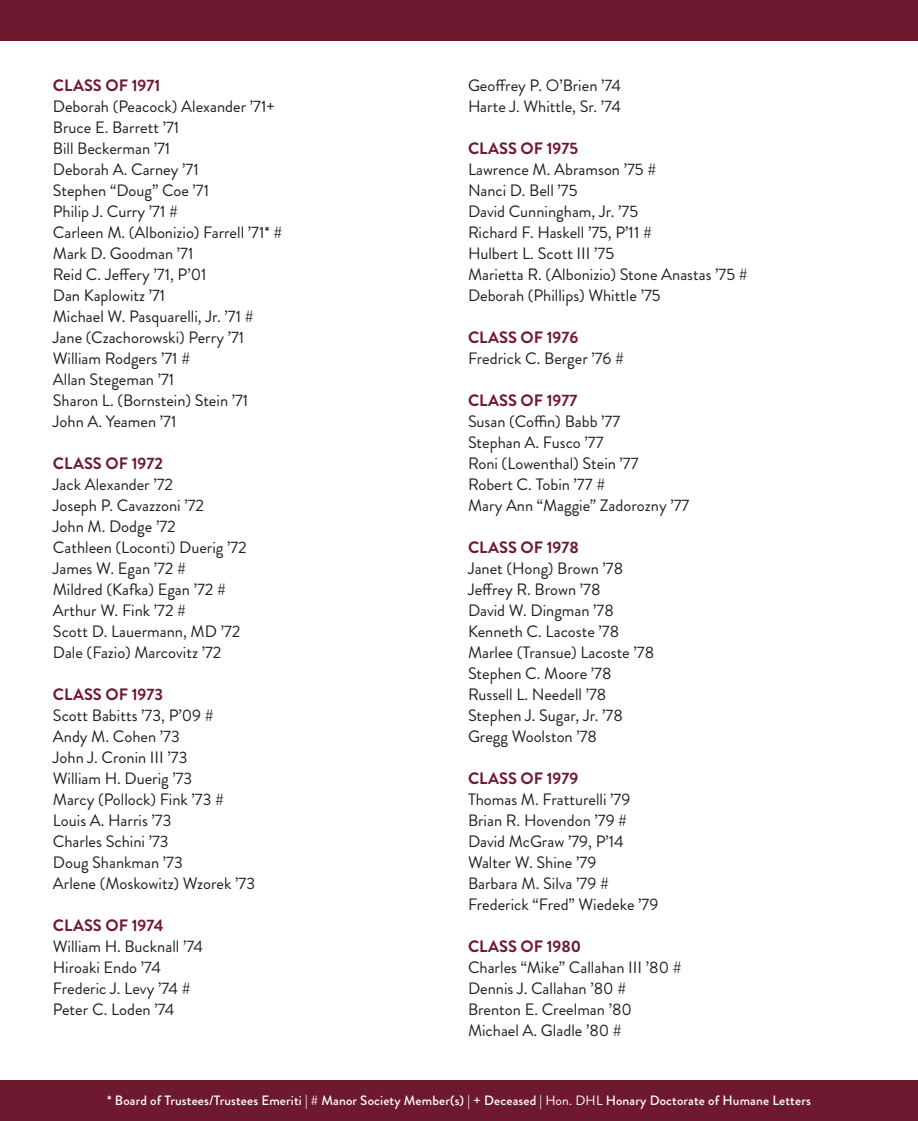
<style>
.page{position:relative;width:918px;height:1121px;background:#fff}
.page>*{position:absolute;margin:0;border:0;box-sizing:border-box;transform-origin:0 0}
.t1{font:16.5px "Brandon Grotesque";color:#231f20}
.t2{font:700 16.5px "Brandon Grotesque";color:#6f1931}
.t3{font:500 13.5px "Brandon Grotesque";letter-spacing:.01em;color:#fff}
.s1{font-weight:400}
</style>
<div class="page">
<div style="left:0;top:1080px;width:918px;height:40px;background:#6f1931"></div>
<div style="left:0;top:0;width:918px;height:40px;background:#6f1931"></div>
<p class="t2" style="left:53px;top:73px;width:109px">CLASS OF 1971</p>
<p class="t1" style="left:53px;top:95px;width:223px">Deborah (Peacock) Alexander ’71+</p>
<p class="t1" style="left:53px;top:116px;width:128px">Bruce E. Barrett ’71</p>
<p class="t1" style="left:53px;top:137px;width:119px">Bill Beckerman ’71</p>
<p class="t1" style="left:53px;top:158px;width:147px">Deborah A. Carney ’71</p>
<p class="t1" style="left:53px;top:179px;width:158px">Stephen “Doug” Coe ’71</p>
<p class="t1" style="left:53px;top:200px;width:127px">Philip J. Curry ’71 #</p>
<p class="t1" style="left:53px;top:221px;width:231px">Carleen M. (Albonizio) Farrell ’71* #</p>
<p class="t1" style="left:53px;top:242px;width:142px">Mark D. Goodman ’71</p>
<p class="t1" style="left:53px;top:263px;width:155px">Reid C. Jeffery ’71, P’01</p>
<p class="t1" style="left:53px;top:284px;width:114px">Dan Kaplowitz ’71</p>
<p class="t1" style="left:53px;top:305px;width:202px">Michael W. Pasquarelli, Jr. ’71 #</p>
<p class="t1" style="left:53px;top:326px;width:193px">Jane (Czachorowski) Perry ’71</p>
<p class="t1" style="left:53px;top:347px;width:139px">William Rodgers ’71 #</p>
<p class="t1" style="left:53px;top:368px;width:123px">Allan Stegeman ’71</p>
<p class="t1" style="left:53px;top:389px;width:197px">Sharon L. (Bornstein) Stein ’71</p>
<p class="t1" style="left:53px;top:410px;width:125px">John A. Yeamen ’71</p>
<p class="t2" style="left:53px;top:451px;width:112px">CLASS OF 1972</p>
<p class="t1" style="left:53px;top:473px;width:122px">Jack Alexander ’72</p>
<p class="t1" style="left:53px;top:494px;width:153px">Joseph P. Cavazzoni ’72</p>
<p class="t1" style="left:53px;top:515px;width:124px">John M. Dodge ’72</p>
<p class="t1" style="left:53px;top:536px;width:195px">Cathleen (Loconti) Duerig ’72</p>
<p class="t1" style="left:53px;top:557px;width:135px">James W. Egan ’72 #</p>
<p class="t1" style="left:53px;top:578px;width:175px">Mildred (Kafka) Egan ’72 #</p>
<p class="t1" style="left:53px;top:599px;width:135px">Arthur W. Fink ’72 #</p>
<p class="t1" style="left:53px;top:620px;width:189px">Scott D. Lauermann, MD ’72</p>
<p class="t1" style="left:53px;top:641px;width:170px">Dale (Fazio) Marcovitz ’72</p>
<p class="t2" style="left:53px;top:682px;width:112px">CLASS OF 1973</p>
<p class="t1" style="left:53px;top:704px;width:162px">Scott Babitts ’73, P’09 #</p>
<p class="t1" style="left:53px;top:725px;width:128px">Andy M. Cohen ’73</p>
<p class="t1" style="left:53px;top:746px;width:136px">John J. Cronin III ’73</p>
<p class="t1" style="left:53px;top:767px;width:141px">William H. Duerig ’73</p>
<p class="t1" style="left:53px;top:788px;width:173px">Marcy (Pollock) Fink ’73 #</p>
<p class="t1" style="left:53px;top:809px;width:120px">Louis A. Harris ’73</p>
<p class="t1" style="left:53px;top:830px;width:117px">Charles Schini ’73</p>
<p class="t1" style="left:53px;top:851px;width:131px">Doug Shankman ’73</p>
<p class="t1" style="left:53px;top:872px;width:204px">Arlene (Moskowitz) Wzorek ’73</p>
<p class="t2" style="left:53px;top:913px;width:112px">CLASS OF 1974</p>
<p class="t1" style="left:53px;top:935px;width:152px">William H. Bucknall ’74</p>
<p class="t1" style="left:53px;top:956px;width:110px">Hiroaki Endo ’74</p>
<p class="t1" style="left:53px;top:977px;width:139px">Frederic J. Levy ’74 #</p>
<p class="t1" style="left:53px;top:998px;width:123px">Peter C. Loden ’74</p>
<p class="t1" style="left:468px;top:74px;width:155px">Geoffrey P. O’Brien ’74</p>
<p class="t1" style="left:468px;top:95px;width:155px">Harte J. Whittle, Sr. ’74</p>
<p class="t2" style="left:468px;top:136px;width:112px">CLASS OF 1975</p>
<p class="t1" style="left:468px;top:158px;width:190px">Lawrence M. Abramson ’75 #</p>
<p class="t1" style="left:468px;top:179px;width:111px">Nanci D. Bell ’75</p>
<p class="t1" style="left:468px;top:200px;width:172px">David Cunningham, Jr. ’75</p>
<p class="t1" style="left:468px;top:221px;width:186px">Richard F. Haskell ’75, P’11 #</p>
<p class="t1" style="left:468px;top:242px;width:148px">Hulbert L. Scott III ’75</p>
<p class="t1" style="left:468px;top:263px;width:281px">Marietta R. (Albonizio) Stone Anastas ’75 #</p>
<p class="t1" style="left:468px;top:284px;width:194px">Deborah (Phillips) Whittle ’75</p>
<p class="t2" style="left:468px;top:325px;width:112px">CLASS OF 1976</p>
<p class="t1" style="left:468px;top:347px;width:158px">Fredrick C. Berger ’76 #</p>
<p class="t2" style="left:468px;top:388px;width:111px">CLASS OF 1977</p>
<p class="t1" style="left:468px;top:410px;width:154px">Susan (Coffin) Babb ’77</p>
<p class="t1" style="left:468px;top:431px;width:137px">Stephan A. Fusco ’77</p>
<p class="t1" style="left:468px;top:452px;width:172px">Roni (Lowenthal) Stein ’77</p>
<p class="t1" style="left:468px;top:473px;width:139px">Robert C. Tobin ’77 #</p>
<p class="t1" style="left:468px;top:494px;width:223px">Mary Ann “Maggie” Zadorozny ’77</p>
<p class="t2" style="left:468px;top:535px;width:112px">CLASS OF 1978</p>
<p class="t1" style="left:468px;top:557px;width:157px">Janet (Hong) Brown ’78</p>
<p class="t1" style="left:468px;top:578px;width:134px">Jeffrey R. Brown ’78</p>
<p class="t1" style="left:468px;top:599px;width:147px">David W. Dingman ’78</p>
<p class="t1" style="left:468px;top:620px;width:153px">Kenneth C. Lacoste ’78</p>
<p class="t1" style="left:468px;top:641px;width:188px">Marlee (Transue) Lacoste ’78</p>
<p class="t1" style="left:468px;top:662px;width:145px">Stephen C. Moore ’78</p>
<p class="t1" style="left:468px;top:683px;width:140px">Russell L. Needell ’78</p>
<p class="t1" style="left:468px;top:704px;width:156px">Stephen J. Sugar, Jr. ’78</p>
<p class="t1" style="left:468px;top:725px;width:131px">Gregg Woolston ’78</p>
<p class="t2" style="left:468px;top:766px;width:112px">CLASS OF 1979</p>
<p class="t1" style="left:468px;top:788px;width:164px">Thomas M. Fratturelli ’79</p>
<p class="t1" style="left:468px;top:809px;width:161px">Brian R. Hovendon ’79 #</p>
<p class="t1" style="left:468px;top:830px;width:157px">David McGraw ’79, P’14</p>
<p class="t1" style="left:468px;top:851px;width:130px">Walter W. Shine ’79</p>
<p class="t1" style="left:468px;top:872px;width:142px">Barbara M. Silva ’79 #</p>
<p class="t1" style="left:468px;top:893px;width:192px">Frederick “Fred” Wiedeke ’79</p>
<p class="t2" style="left:468px;top:934px;width:115px">CLASS OF 1980</p>
<p class="t1" style="left:468px;top:956px;width:215px">Charles “Mike” Callahan III ’80 #</p>
<p class="t1" style="left:468px;top:977px;width:160px">Dennis J. Callahan ’80 #</p>
<p class="t1" style="left:468px;top:998px;width:165px">Brenton E. Creelman ’80</p>
<p class="t1" style="left:468px;top:1019px;width:155px">Michael A. Gladle ’80 #</p>
<p class="t3" style="left:107px;top:1090px;width:705px">* Board of Trustees/Trustees Emeriti | # Manor Society Member(s) | + Deceased | <span class="s1">Hon. DHL</span> Honary Doctorate of Humane Letters</p>
</div>
